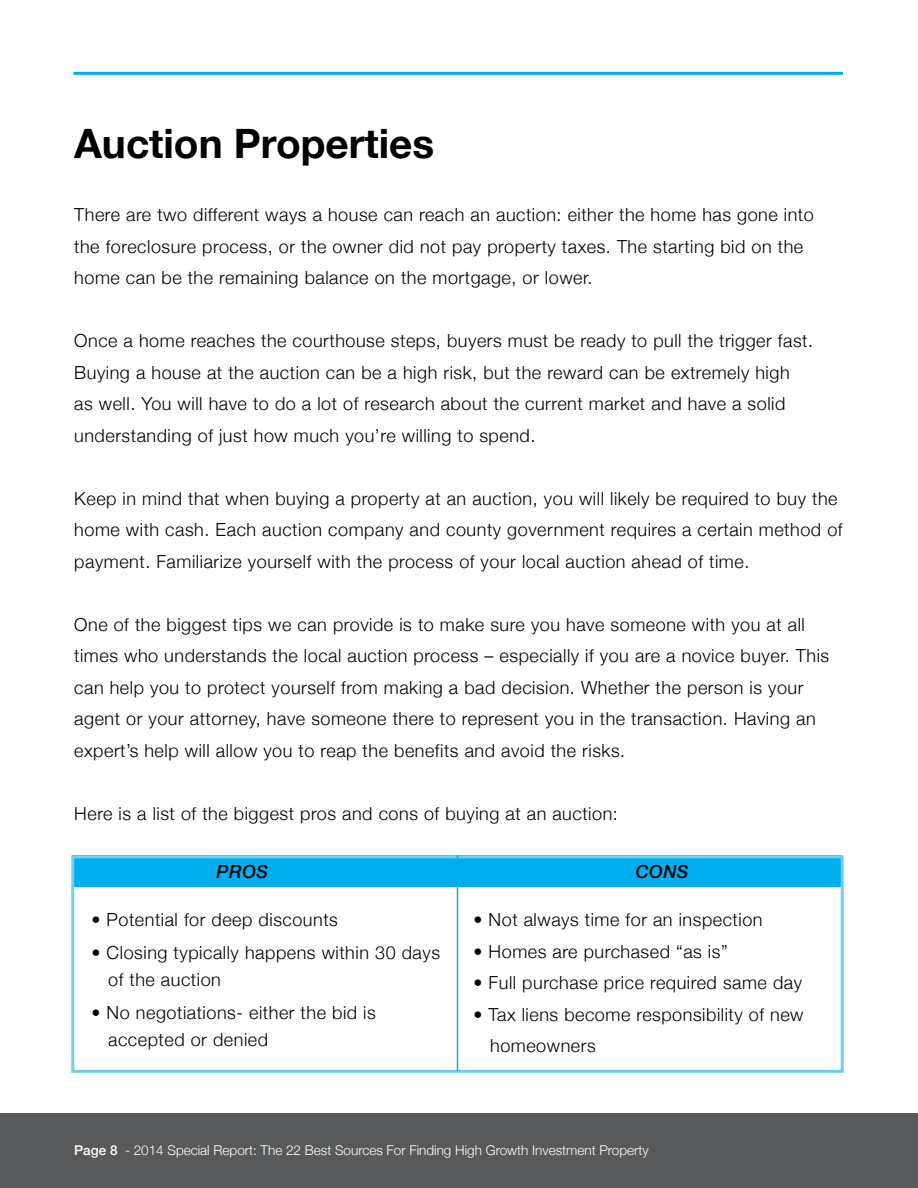
<style>
.page{position:relative;width:918px;height:1188px;background:#fff}
.page>*{position:absolute;margin:0;border:0;box-sizing:border-box;transform-origin:0 0}
.t1{font:700 40.5px "Helvetica Neue";color:#000}
.t2{font:300 18px/31.5px "Helvetica Neue";letter-spacing:.03em;color:#000}
.t3{font:italic 500 18px "Helvetica Neue";letter-spacing:.03em;color:#000}
.t4{font:300 13.5px "Helvetica Neue";color:#fff}
.s1{font-weight:500}
</style>
<div class="page">
<div style="left:0;top:1114px;width:918px;height:74px;background:#58595b"></div>
<hr style="left:73px;top:72px;width:770px;height:3px;background:#00aeef">
<div style="left:73px;top:855px;width:769px;height:32px;background:#00aeef"></div>
<div style="left:71px;top:855px;width:773px;height:218px;border:3px solid #6dcff6"></div>
<hr style="left:457px;top:855px;width:1px;height:216px;background:#00aeef">
<h1 class="t1" style="left:74px;top:112px;width:361px">Auction Properties</h1>
<p class="t2" style="left:74px;top:198px;width:741px">There are two different ways a house can reach an auction: either the home has gone into the foreclosure process, or the owner did not pay property taxes. The starting bid on the home can be the remaining balance on the mortgage, or lower.</p>
<p class="t2" style="left:74px;top:324px;width:740px">Once a home reaches the courthouse steps, buyers must be ready to pull the trigger fast.<br>Buying a house at the auction can be a high risk, but the reward can be extremely high<br>as well. You will have to do a lot of research about the current market and have a solid understanding of just how much you’re willing to spend.</p>
<p class="t2" style="left:74px;top:482px;width:770px">Keep in mind that when buying a property at an auction, you will likely be required to buy the home with cash. Each auction company and county government requires a certain method of payment. Familiarize yourself with the process of your local auction ahead of time.</p>
<p class="t2" style="left:74px;top:608px;width:757px">One of the biggest tips we can provide is to make sure you have someone with you at all times who understands the local auction process – especially if you are a novice buyer. This can help you to protect yourself from making a bad decision. Whether the person is your agent or your attorney, have someone there to represent you in the transaction. Having an expert’s help will allow you to reap the benefits and avoid the risks.</p>
<p class="t2" style="left:74px;top:797px;width:545px">Here is a list of the biggest pros and cons of buying at an auction:</p>
<p class="t3" style="left:217px;top:857px;width:53px">PROS</p>
<p class="t3" style="left:636px;top:857px;width:54px">CONS</p>
<p class="t2" style="left:92px;top:903px;width:248px">• Potential for deep discounts</p>
<p class="t2" style="left:108px;top:938px;width:333px;line-height:27px;text-indent:-17px">• Closing typically happens within 30 days of the auction</p>
<p class="t2" style="left:108px;top:998px;width:269px;line-height:27px;text-indent:-17px">• No negotiations- either the bid is accepted or denied</p>
<p class="t2" style="left:474px;top:903px;width:291px">• Not always time for an inspection</p>
<p class="t2" style="left:474px;top:935px;width:256px">• Homes are purchased “as is”</p>
<p class="t2" style="left:474px;top:966px;width:330px">• Full purchase price required same day</p>
<p class="t2" style="left:490px;top:998px;width:315px;text-indent:-17px">• Tax liens become responsibility of new homeowners</p>
<p class="t4" style="left:74px;top:1140px;width:576px"><span class="s1">Page 8</span> - 2014 Special Report: The 22 Best Sources For Finding High Growth Investment Property</p>
</div>
